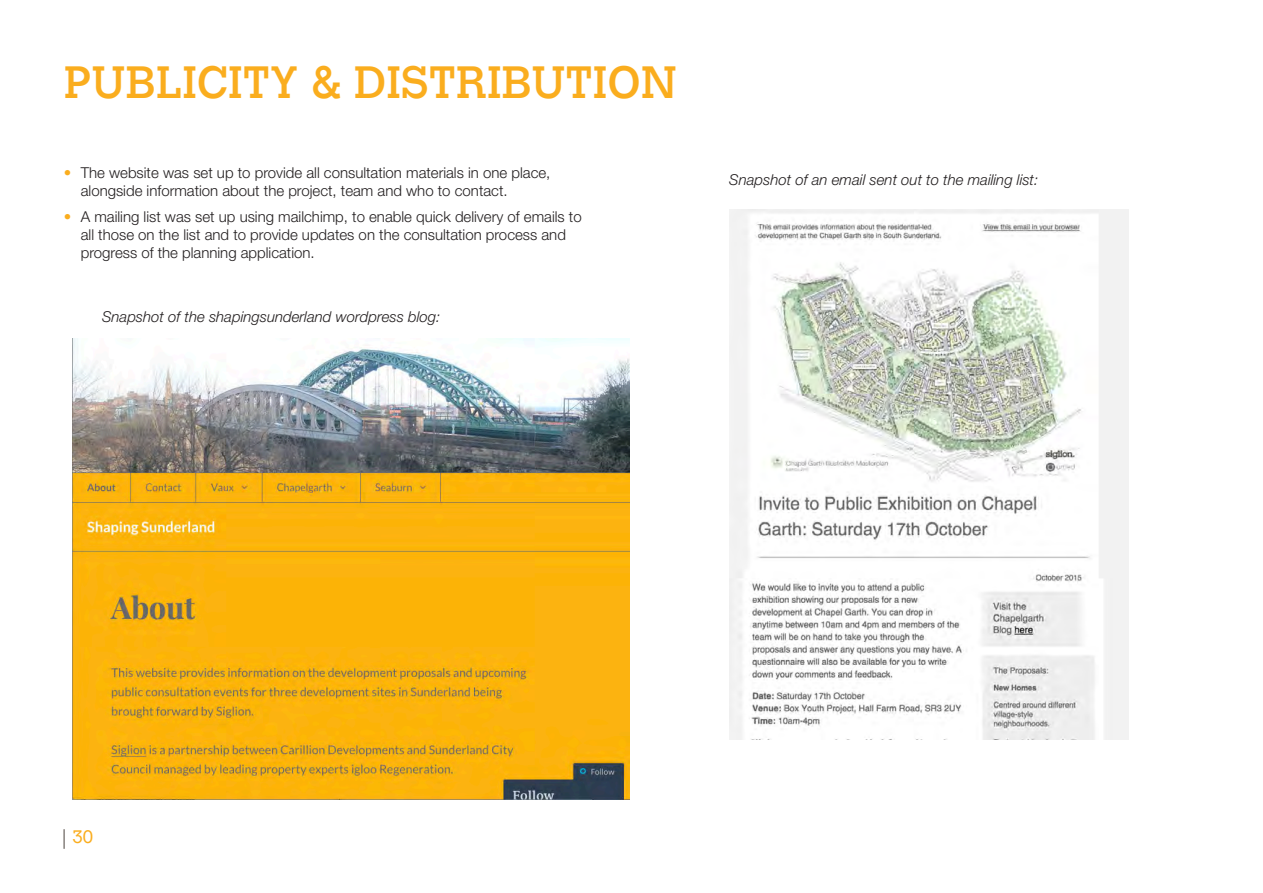
<style>
.page{position:relative;width:1263px;height:893px;background:#fff}
.page>*{position:absolute;margin:0;border:0;box-sizing:border-box;transform-origin:0 0}
.SCI_Chapter_Title_Ye{font:45px "Calvert";color:#faad1e}
.t1{font:300 18px "Calvert";color:#faad1e}
.t2{font:300 15px/18px "Helvetica Neue LT Std";color:#231f20}
.SCI_Caption{font:italic 300 15px "Helvetica Neue LT Std";color:#231f20}
.s1{color:#faad1e}
</style>
<div class="page">
<img style="left:729px;top:209px;width:399px;height:531px">
<img style="left:73px;top:338px;width:557px;height:461px">
<svg style="left:64px;top:829px;width:1px;height:20px"></svg>
<p class="SCI_Chapter_Title_Ye" style="left:64px;top:56px;width:614px">PUBLICITY &amp; DISTRIBUTION</p>
<p class="t2" style="left:81px;top:163px;width:471px;text-indent:-17px"><span class="s1">•</span> The website was set up to provide all consultation materials in one place, alongside information about the project, team and who to contact.</p>
<p class="t2" style="left:81px;top:208px;width:502px;text-indent:-17px"><span class="s1">•</span> A mailing list was set up using mailchimp, to enable quick delivery of emails to all those on the list and to provide updates on the consultation process and progress of the planning application.</p>
<p class="SCI_Caption" style="left:102px;top:308px;width:340px">Snapshot of the shapingsunderland wordpress blog:</p>
<p class="SCI_Caption" style="left:729px;top:170px;width:310px">Snapshot of an email sent out to the mailing list:</p>
<p class="t1" style="left:73px;top:826px;width:22px">30</p>
</div>
